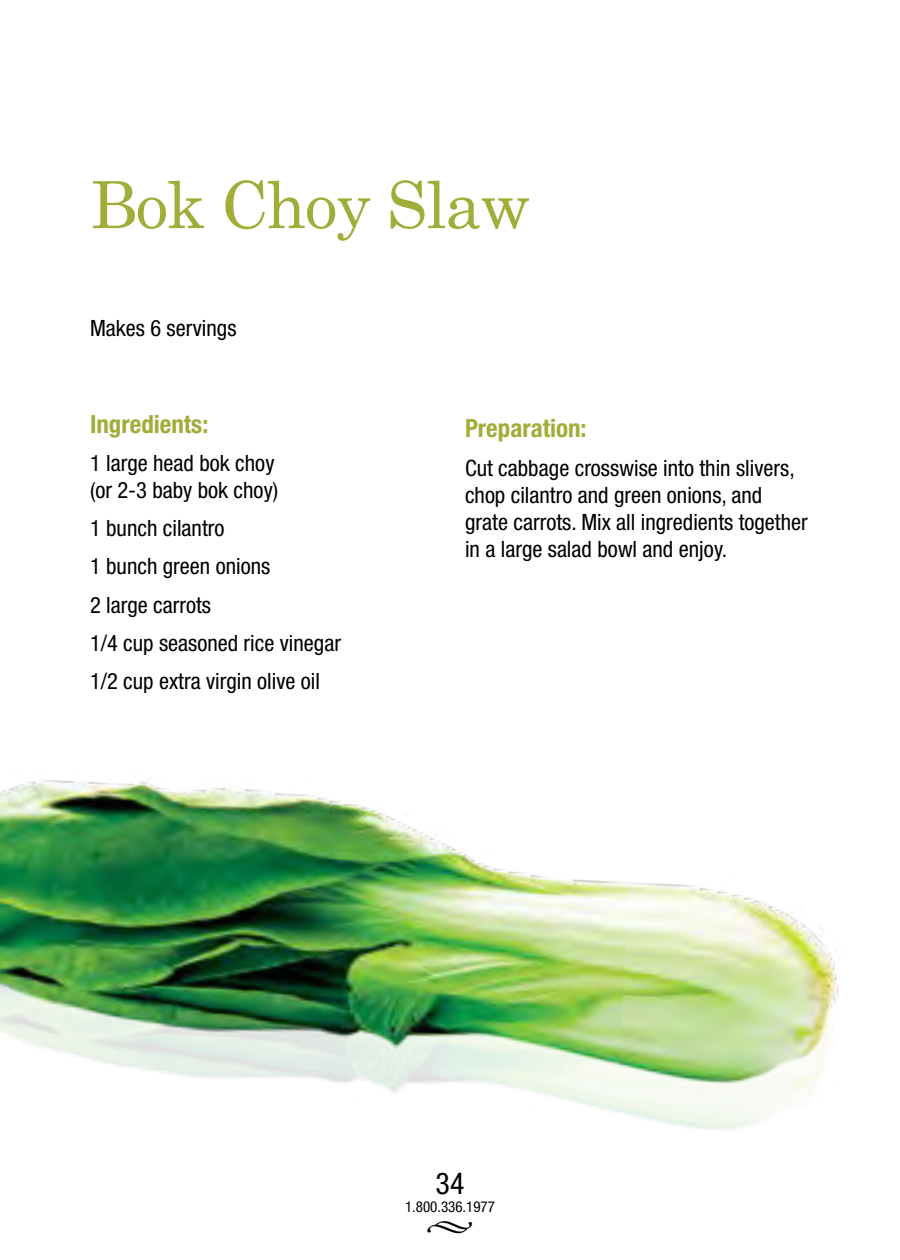
<style>
.page{position:relative;width:900px;height:1260px;background:#fff}
.page>*{position:absolute;margin:0;border:0;box-sizing:border-box;transform-origin:0 0}
.Recipe_Title{font:65px "Century Schoolbook";letter-spacing:-.02em;color:#a1ad39}
.t1{font:condensed 30px "Helvetica Neue";color:#000}
.t2{font:30px "Minion Pro";color:#000}
.Recipe_SubHead{font:700 condensed 25px "Helvetica Neue LT Std";color:#a1ad39}
.Ingredients{font:condensed 22.5px/27px "Helvetica Neue LT Std";color:#000}
.Ingredients_body_cop{font:condensed 22.5px/27px "Helvetica Neue LT Std";color:#000}
.Servings{font:condensed 22.5px "Helvetica Neue LT Std";color:#000}
.t3{font:condensed 15px "Helvetica Neue";color:#000}
</style>
<div class="page">
<img style="left:0;top:776px;width:838px;height:354px">
<p class="Recipe_Title" style="left:90px;top:164px;width:442px">Bok Choy Slaw</p>
<p class="Servings" style="left:90px;top:315px;width:148px">Makes 6 servings</p>
<p class="Recipe_SubHead" style="left:90px;top:409px;width:120px">Ingredients:</p>
<p class="Ingredients" style="left:90px;top:449px;width:190px">1 large head bok choy (or 2-3 baby bok choy)</p>
<p class="Ingredients" style="left:90px;top:515px;width:136px">1 bunch cilantro</p>
<p class="Ingredients" style="left:90px;top:553px;width:182px">1 bunch green onions</p>
<p class="Ingredients" style="left:90px;top:591px;width:123px">2 large carrots</p>
<p class="Ingredients" style="left:90px;top:629px;width:253px">1/4 cup seasoned rice vinegar</p>
<p class="Ingredients" style="left:90px;top:668px;width:232px">1/2 cup extra virgin olive oil</p>
<p class="Recipe_SubHead" style="left:465px;top:413px;width:123px">Preparation:</p>
<p class="Ingredients_body_cop" style="left:465px;top:454px;width:344px">Cut cabbage crosswise into thin slivers, chop cilantro and green onions, and grate carrots. Mix all ingredients together in a large salad bowl and enjoy.</p>
<p class="t1" style="left:436px;top:1166px;width:30px">34</p>
<p class="t3" style="left:405px;top:1198px;width:91px">1.800.336.1977</p>
<h2 class="t2" style="left:426px;top:1205px;width:50px">•</h2>
</div>
